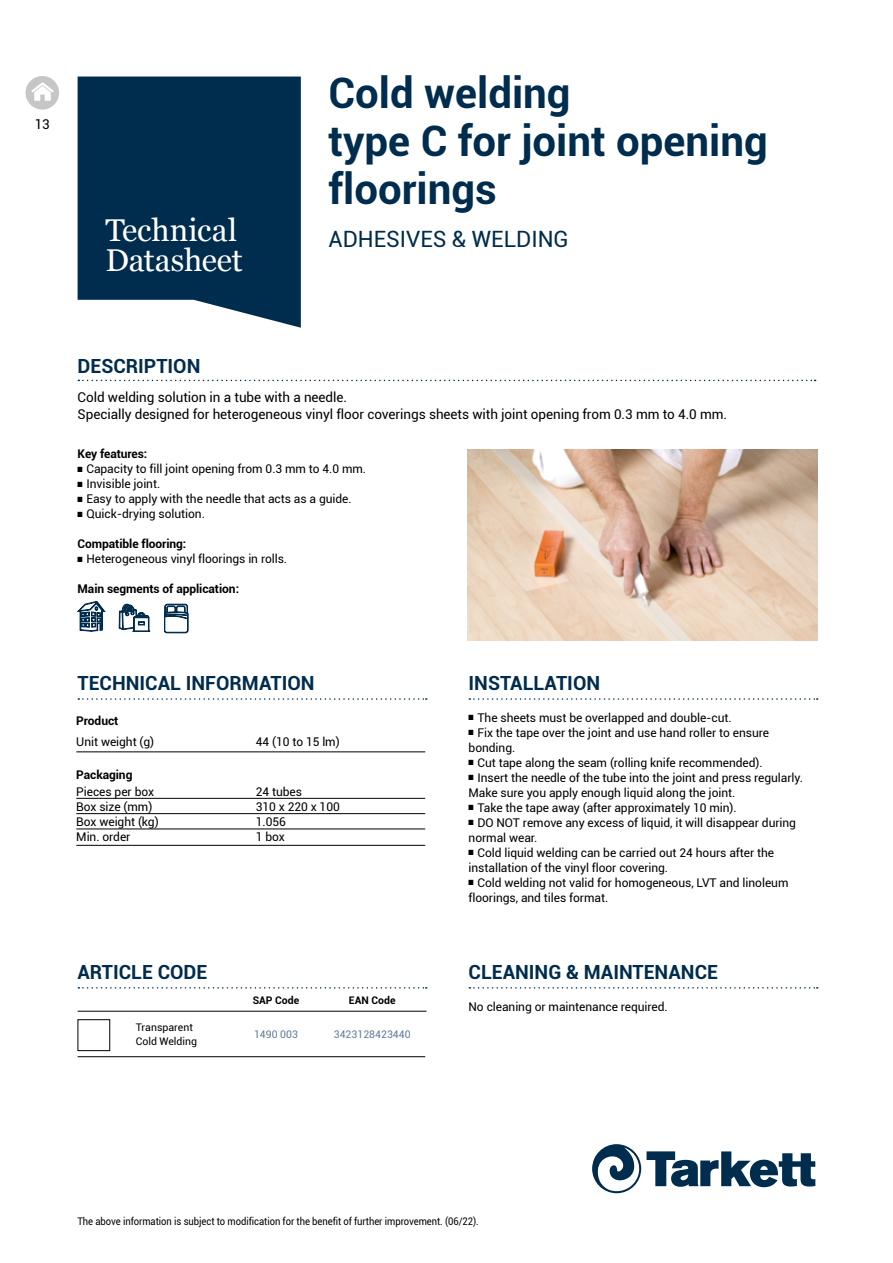
<style>
.page{position:relative;width:893px;height:1263px;background:#fff}
.page>*{position:absolute;margin:0;border:0;box-sizing:border-box;transform-origin:0 0}
.t1{font:700 42px/48px "Roboto";color:#002c4d}
.t2{font:31.5px/30px "Georgia";letter-spacing:-.005em;color:#fff}
.t3{font:22.5px "Roboto";color:#002c4d}
.t4{font:700 19.5px "Roboto";color:#002c4d}
.t5{font:13.5px/16.5px "Roboto";letter-spacing:-.005em;color:#000}
.t6{font:12px/15px "Roboto";letter-spacing:-.005em;color:#000}
.t7{font:700 12px "Roboto";letter-spacing:-.005em;color:#000}
.t8{font:10.5px "Roboto";letter-spacing:-.005em;color:#000;scale:.9 1}
.t9{font:10.5px/13.5px "Roboto";letter-spacing:-.005em;color:#000}
.t10{font:10.5px "Roboto";color:#627b9a}
.t11{font:700 10.5px "Roboto";color:#000}
.t12{font:7.5px "Zapf Dingbats ITC";color:#000;scale:.9 1}
</style>
<div class="page">
<img style="left:468px;top:449px;width:349px;height:191px">
<div style="left:78px;top:1019px;width:32px;height:32px;border:1px solid #000"></div>
<hr style="left:78px;top:1011px;width:348px;height:1px;background:#000">
<hr style="left:78px;top:1056px;width:347px;height:1px;background:#000">
<hr style="left:76px;top:798px;width:349px;height:1px;background:#000">
<hr style="left:76px;top:813px;width:349px;height:1px;background:#000">
<hr style="left:76px;top:829px;width:349px;height:1px;background:#000">
<hr style="left:76px;top:845px;width:349px;height:1px;background:#000">
<hr style="left:76px;top:752px;width:349px;height:1px;background:#000">
<svg style="left:78px;top:77px;width:223px;height:251px;background:#153e5c"></svg>
<svg style="left:78px;top:380px;width:738px;height:1px"></svg>
<svg style="left:592px;top:1144px;width:223px;height:49px"></svg>
<svg style="left:164px;top:604px;width:24px;height:29px"></svg>
<svg style="left:77px;top:601px;width:28px;height:30px"></svg>
<svg style="left:119px;top:604px;width:31px;height:28px"></svg>
<svg style="left:78px;top:698px;width:349px;height:2px"></svg>
<svg style="left:78px;top:987px;width:349px;height:1px"></svg>
<svg style="left:469px;top:698px;width:349px;height:2px"></svg>
<svg style="left:469px;top:987px;width:349px;height:1px"></svg>
<svg style="left:26px;top:76px;width:33px;height:34px"></svg>
<p class="t5" style="left:35px;top:115px;width:17px">13</p>
<h2 class="t2" style="left:105px;top:214px;width:139px">Technical<br>Datasheet</h2>
<h1 class="t1" style="left:328px;top:67px;width:441px">Cold welding<br>type C for joint opening floorings</h1>
<h3 class="t3" style="left:328px;top:223px;width:242px">ADHESIVES &amp; WELDING</h3>
<h3 class="t4" style="left:78px;top:352px;width:124px">DESCRIPTION</h3>
<p class="t5" style="left:78px;top:388px;width:651px">Cold welding solution in a tube with a needle.<br>Specially designed for heterogeneous vinyl floor coverings sheets with joint opening from 0.3 mm to 4.0 mm.</p>
<p class="t7" style="left:78px;top:445px;width:71px">Key features:</p>
<p class="t12" style="left:78px;top:465px;width:7px">■</p>
<p class="t6" style="left:86px;top:461px;width:281px">Capacity to fill joint opening from 0.3 mm to 4.0 mm.</p>
<p class="t12" style="left:78px;top:480px;width:7px">■</p>
<p class="t6" style="left:86px;top:476px;width:75px">Invisible joint.</p>
<p class="t12" style="left:78px;top:495px;width:7px">■</p>
<p class="t6" style="left:86px;top:491px;width:267px">Easy to apply with the needle that acts as a guide.</p>
<p class="t12" style="left:78px;top:510px;width:7px">■</p>
<p class="t6" style="left:86px;top:506px;width:120px">Quick-drying solution.</p>
<p class="t7" style="left:78px;top:535px;width:110px">Compatible flooring:</p>
<p class="t12" style="left:78px;top:555px;width:7px">■</p>
<p class="t6" style="left:86px;top:551px;width:202px">Heterogeneous vinyl floorings in rolls.</p>
<p class="t7" style="left:78px;top:580px;width:163px">Main segments of application:</p>
<h3 class="t4" style="left:78px;top:669px;width:239px">TECHNICAL INFORMATION</h3>
<p class="t7" style="left:76px;top:712px;width:44px">Product</p>
<p class="t6" style="left:76px;top:734px;width:80px">Unit weight (g)</p>
<p class="t6" style="left:76px;top:783px;width:84px">Pieces per box<br>Box size (mm)<br>Box weight (kg)<br>Min. order</p>
<p class="t7" style="left:76px;top:766px;width:58px">Packaging</p>
<p class="t6" style="left:256px;top:734px;width:85px">44 (10 to 15 lm)</p>
<p class="t6" style="left:256px;top:783px;width:85px">24 tubes<br>310 x 220 x 100<br>1.056<br>1 box</p>
<h3 class="t4" style="left:78px;top:958px;width:131px">ARTICLE CODE</h3>
<p class="t11" style="left:253px;top:993px;width:48px">SAP Code</p>
<p class="t11" style="left:349px;top:993px;width:48px">EAN Code</p>
<p class="t9" style="left:136px;top:1020px;width:63px">Transparent<br>Cold Welding</p>
<p class="t10" style="left:254px;top:1027px;width:45px">1490 003</p>
<p class="t10" style="left:334px;top:1027px;width:78px">3423128423440</p>
<h3 class="t4" style="left:469px;top:669px;width:133px">INSTALLATION</h3>
<p class="t12" style="left:469px;top:714px;width:7px">■</p>
<p class="t6" style="left:477px;top:709px;width:256px">The sheets must be overlapped and double-cut.</p>
<p class="t12" style="left:469px;top:729px;width:7px">■</p>
<p class="t6" style="left:469px;top:724px;width:302px;text-indent:9px">Fix the tape over the joint and use hand roller to ensure bonding.</p>
<p class="t12" style="left:469px;top:759px;width:7px">■</p>
<p class="t6" style="left:477px;top:754px;width:287px">Cut tape along the seam (rolling knife recommended).</p>
<p class="t12" style="left:469px;top:774px;width:7px">■</p>
<p class="t6" style="left:469px;top:769px;width:336px;text-indent:9px">Insert the needle of the tube into the joint and press regularly.<br>Make sure you apply enough liquid along the joint.</p>
<p class="t12" style="left:469px;top:804px;width:7px">■</p>
<p class="t6" style="left:477px;top:799px;width:261px">Take the tape away (after approximately 10 min).</p>
<p class="t12" style="left:469px;top:819px;width:7px">■</p>
<p class="t6" style="left:469px;top:814px;width:329px;text-indent:9px">DO NOT remove any excess of liquid, it will disappear during normal wear.</p>
<p class="t12" style="left:469px;top:849px;width:7px">■</p>
<p class="t6" style="left:469px;top:844px;width:307px;text-indent:9px">Cold liquid welding can be carried out 24 hours after the installation of the vinyl floor covering.</p>
<p class="t12" style="left:469px;top:879px;width:7px">■</p>
<p class="t6" style="left:469px;top:874px;width:321px;text-indent:9px">Cold welding not valid for homogeneous, LVT and linoleum floorings, and tiles format.</p>
<h3 class="t4" style="left:469px;top:958px;width:251px">CLEANING &amp; MAINTENANCE</h3>
<p class="t6" style="left:469px;top:998px;width:201px">No cleaning or maintenance required.</p>
<p class="t8" style="left:77px;top:1214px;width:447px">The above information is subject to modification for the benefit of further improvement. (06/22).</p>
</div>
